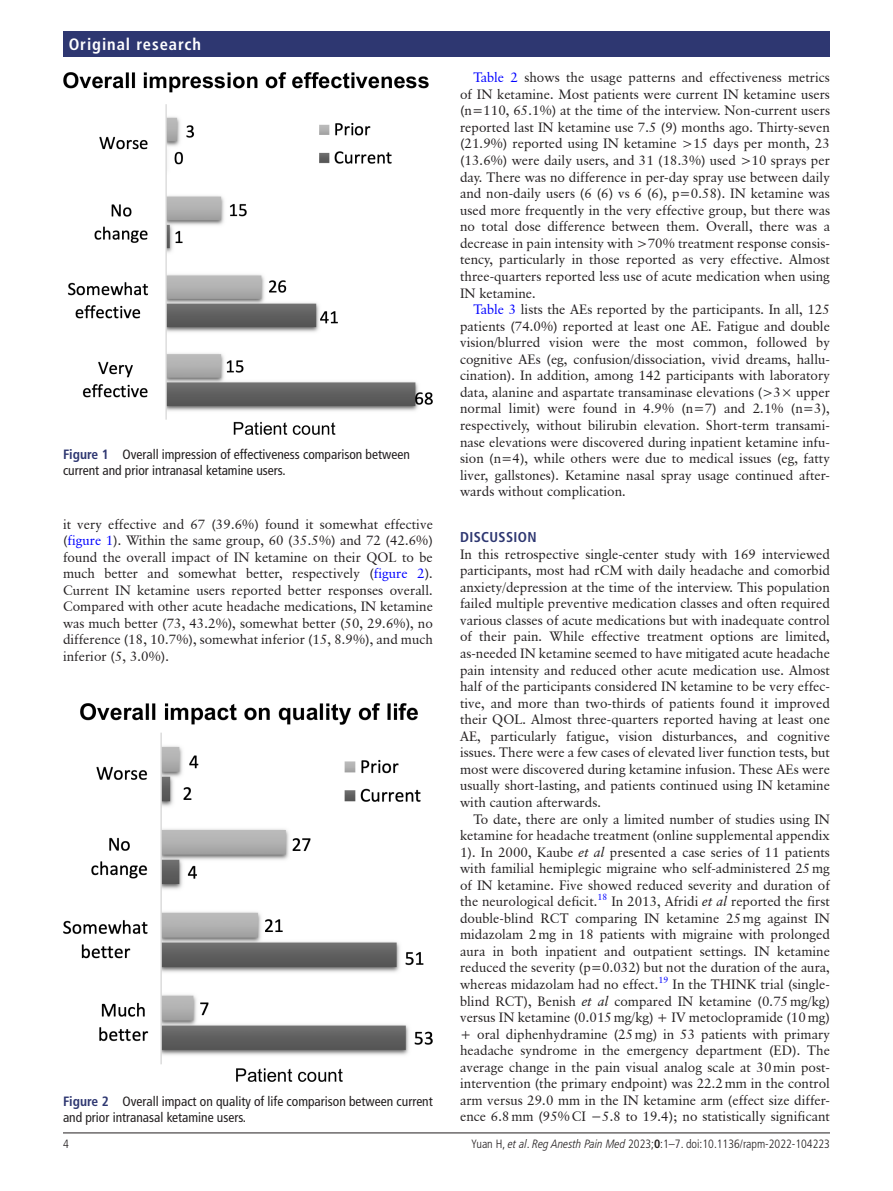
<style>
.page{position:relative;width:893px;height:1191px;background:#fff}
.page>*{position:absolute;margin:0;border:0;box-sizing:border-box;transform-origin:0 0}
.t1{font:700 condensed 16.5px "Frutiger LT Pro";letter-spacing:.055em;color:#fff}
.t2{font:700 condensed 14.25px "Frutiger LT Pro";letter-spacing:.025em;color:#2e3771}
.t3{font:13.5px/16.5px "Classical Garamond BT";color:#231f20;text-align:justify}
.t4{font:condensed 13.5px/16.5px "Frutiger LT Pro";color:#231f20}
.t5{font:300 condensed 12px "Frutiger LT Pro";color:#231f20}
.t6{font:9px "Classical Garamond BT";color:#00f}
.s1{font-weight:700;color:#2e3771}
.s2{color:#00f}
.s3{font-style:italic}
.s4{font-weight:700}
</style>
<div class="page">
<hr style="left:63px;top:1132px;width:767px;height:1px;background:#231f20">
<div style="left:63px;top:31px;width:767px;height:25px;background:#2e3771"></div>
<img style="left:63px;top:72px;width:370px;height:363px">
<img style="left:63px;top:704px;width:370px;height:377px">
<p class="t1" style="left:69px;top:34px;width:134px">Original research</p>
<p class="t4" style="left:63px;top:446px;width:348px"><span class="s1">Figure 1</span> Overall impression of effectiveness comparison between current and prior intranasal ketamine users.</p>
<p class="t3" style="left:63px;top:515px;width:371px">it very effective and 67 (39.6%) found it somewhat effective (<span class="s2">figure 1</span>). Within the same group, 60 (35.5%) and 72 (42.6%) found the overall impact of IN ketamine on their QOL to be much better and somewhat better, respectively (<span class="s2">figure 2</span>).<br>Current IN ketamine users reported better responses overall.<br>Compared with other acute headache medications, IN ketamine was much better (73, 43.2%), somewhat better (50, 29.6%), no difference (18, 10.7%), somewhat inferior (15, 8.9%), and much inferior (5, 3.0%).</p>
<p class="t4" style="left:63px;top:1092px;width:371px"><span class="s1">Figure 2</span> Overall impact on quality of life comparison between current and prior intranasal ketamine users.</p>
<p class="t3" style="left:460px;top:69px;width:371px;text-indent:14px"><span class="s2">Table 2</span> shows the usage patterns and effectiveness metrics of IN ketamine. Most patients were current IN ketamine users (n=110, 65.1%) at the time of the interview. Non-current users reported last IN ketamine use 7.5 (9) months ago. Thirty-seven (21.9%) reported using IN ketamine &gt;15 days per month, 23 (13.6%) were daily users, and 31 (18.3%) used &gt;10 sprays per day. There was no difference in per-day spray use between daily and non-daily users (6 (6) vs 6 (6), p=0.58). IN ketamine was used more frequently in the very effective group, but there was no total dose difference between them. Overall, there was a decrease in pain intensity with &gt;70% treatment response consis&shy;tency, particularly in those reported as very effective. Almost three-quarters reported less use of acute medication when using IN ketamine.</p>
<p class="t3" style="left:460px;top:301px;width:371px;text-indent:14px"><span class="s2">Table 3</span> lists the AEs reported by the participants. In all, 125 patients (74.0%) reported at least one AE. Fatigue and double vision/blurred vision were the most common, followed by cognitive AEs (eg, confusion/dissociation, vivid dreams, hallu&shy;cination). In addition, among 142 participants with laboratory data, alanine and aspartate transaminase elevations (&gt;3× upper normal limit) were found in 4.9% (n=7) and 2.1% (n=3), respectively, without bilirubin elevation. Short-term transami&shy;nase elevations were discovered during inpatient ketamine infu&shy;sion (n=4), while others were due to medical issues (eg, fatty liver, gallstones). Ketamine nasal spray usage continued after&shy;wards without complication.</p>
<p class="t2" style="left:460px;top:529px;width:78px">DISCUSSION</p>
<p class="t3" style="left:460px;top:545px;width:371px">In this retrospective single-center study with 169 interviewed participants, most had rCM with daily headache and comorbid anxiety/depression at the time of the interview. This population failed multiple preventive medication classes and often required various classes of acute medications but with inadequate control of their pain. While effective treatment options are limited, as-needed IN ketamine seemed to have mitigated acute headache pain intensity and reduced other acute medication use. Almost half of the participants considered IN ketamine to be very effec&shy;tive, and more than two-thirds of patients found it improved their QOL. Almost three-quarters reported having at least one AE, particularly fatigue, vision disturbances, and cognitive issues. There were a few cases of elevated liver function tests, but most were discovered during ketamine infusion. These AEs were usually short-lasting, and patients continued using IN ketamine with caution afterwards.</p>
<p class="t3" style="left:460px;top:810px;width:371px;text-indent:14px">To date, there are only a limited number of studies using IN ketamine for headache treatment (online supplemental appendix 1). In 2000, Kaube <span class="s3">et al</span> presented a case series of 11 patients with familial hemiplegic migraine who self-administered 25mg of IN ketamine. Five showed reduced severity and duration of the neurological deficit.</p>
<p class="t6" style="left:598px;top:891px;width:11px">18</p>
<p class="t3" style="left:460px;top:893px;width:371px;text-indent:151px">In 2013, Afridi <span class="s3">et al</span> reported the first double-blind RCT comparing IN ketamine 25mg against IN midazolam 2mg in 18 patients with migraine with prolonged aura in both inpatient and outpatient settings. IN ketamine reduced the severity (p=0.032) but not the duration of the aura, whereas midazolam had no effect.</p>
<p class="t6" style="left:658px;top:974px;width:11px">19</p>
<p class="t3" style="left:460px;top:975px;width:371px;text-indent:212px">In the THINK trial (single&shy;blind RCT), Benish <span class="s3">et al</span> compared IN ketamine (0.75mg/kg) versus IN ketamine (0.015mg/kg) + IV metoclopramide (10mg) + oral diphenhydramine (25mg) in 53 patients with primary headache syndrome in the emergency department (ED). The average change in the pain visual analog scale at 30min post&shy;intervention (the primary endpoint) was 22.2mm in the control arm versus 29.0 mm in the IN ketamine arm (effect size differ&shy;ence 6.8mm (95%CI −5.8 to 19.4); no statistically significant</p>
<p class="t5" style="left:63px;top:1136px;width:7px">4</p>
<p class="t5" style="left:471px;top:1136px;width:360px">Yuan H, <span class="s3">et al</span>. <span class="s3">Reg Anesth Pain Med</span> 2023;<span class="s4">0</span>:1–7. doi:10.1136/rapm-2022-104223</p>
</div>
